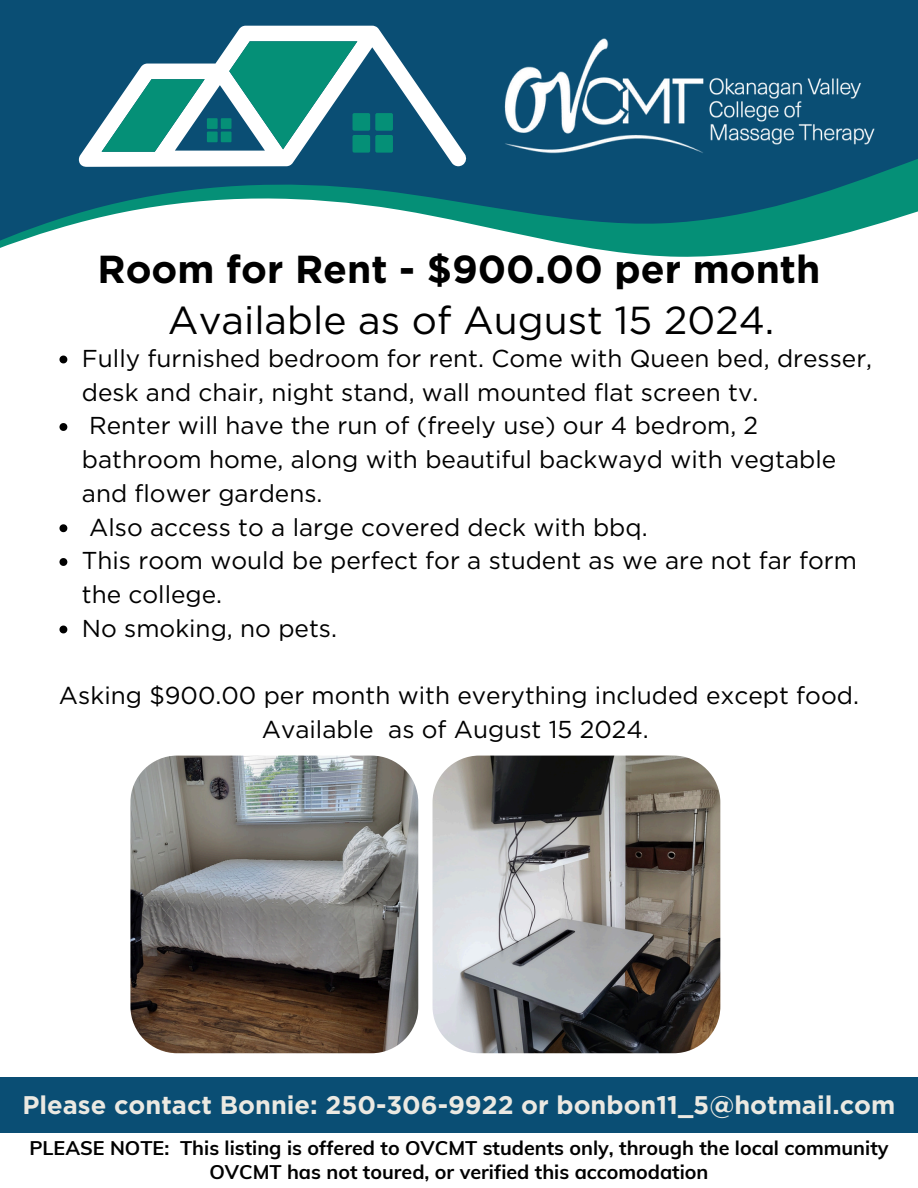
<style>
.page{position:relative;width:918px;height:1188px;background:#fff}
.page>*{position:absolute;margin:0;border:0;box-sizing:border-box;transform-origin:0 0}
.t1{font:700 39px "Gotham";color:#000}
.t2{font:39px "Gotham";color:#000}
.t3{font:700 25.5px "Gotham";color:#ebe9e2}
.t4{font:24.45px/33.8px "Gotham";color:#000}
.t5{font:700 19.8px "Muli";color:#000}
</style>
<div class="page">
<div style="left:0;top:1077px;width:918px;height:56px;background:#0a4e74"></div>
<div style="left:0;top:0;width:918px;height:269px;background:#0a4e74"></div>
<svg style="left:142px;top:26px;width:260px;height:40px"></svg>
<svg style="left:214px;top:41px;width:143px;height:25px;background:#34a090"></svg>
<svg style="left:110px;top:66px;width:292px;height:46px"></svg>
<svg style="left:0;top:112px;width:918px;height:252px;fill:#fff"></svg>
<img style="left:402px;top:38px;width:221px;height:122px">
<img style="left:623px;top:77px;width:295px;height:126px">
<svg style="left:59px;top:356px;width:8px;height:7px"></svg>
<svg style="left:59px;top:423px;width:8px;height:8px"></svg>
<svg style="left:59px;top:524px;width:8px;height:8px"></svg>
<svg style="left:59px;top:558px;width:8px;height:8px"></svg>
<svg style="left:59px;top:626px;width:8px;height:7px"></svg>
<svg style="left:130px;top:755px;width:289px;height:299px;background:#79746f"></svg>
<svg style="left:432px;top:755px;width:289px;height:299px;background:#83817e"></svg>
<h1 class="t1" style="left:98px;top:246px;width:724px">Room for Rent - $900.00 per month</h1>
<h1 class="t2" style="left:168px;top:296px;width:608px">Available as of August 15 2024.</h1>
<p class="t4" style="left:82px;top:341px;width:792px">Fully furnished bedroom for rent. Come with Queen bed, dresser, desk and chair, night stand, wall mounted flat screen tv.</p>
<p class="t4" style="left:82px;top:409px;width:756px">Renter will have the run of (freely use) our 4 bedrom, 2 bathroom home, along with beautiful backwayd with vegtable and flower gardens.</p>
<p class="t4" style="left:89px;top:510px;width:560px">Also access to a large covered deck with bbq.</p>
<p class="t4" style="left:82px;top:544px;width:777px">This room would be perfect for a student as we are not far form the college.</p>
<p class="t4" style="left:82px;top:611px;width:257px">No smoking, no pets.</p>
<p class="t4" style="left:59px;top:679px;width:801px;text-align:center">Asking $900.00 per month with everything included except food.<br>Available as of August 15 2024.</p>
<p class="t3" style="left:23px;top:1089px;width:874px">Please contact Bonnie: 250-306-9922 or bonbon11_5@hotmail.com</p>
<p class="t5" style="left:29px;top:1135px;width:861px">PLEASE NOTE: This listing is offered to OVCMT students only, through the local community</p>
<p class="t5" style="left:209px;top:1159px;width:501px">OVCMT has not toured, or verified this accomodation</p>
</div>
